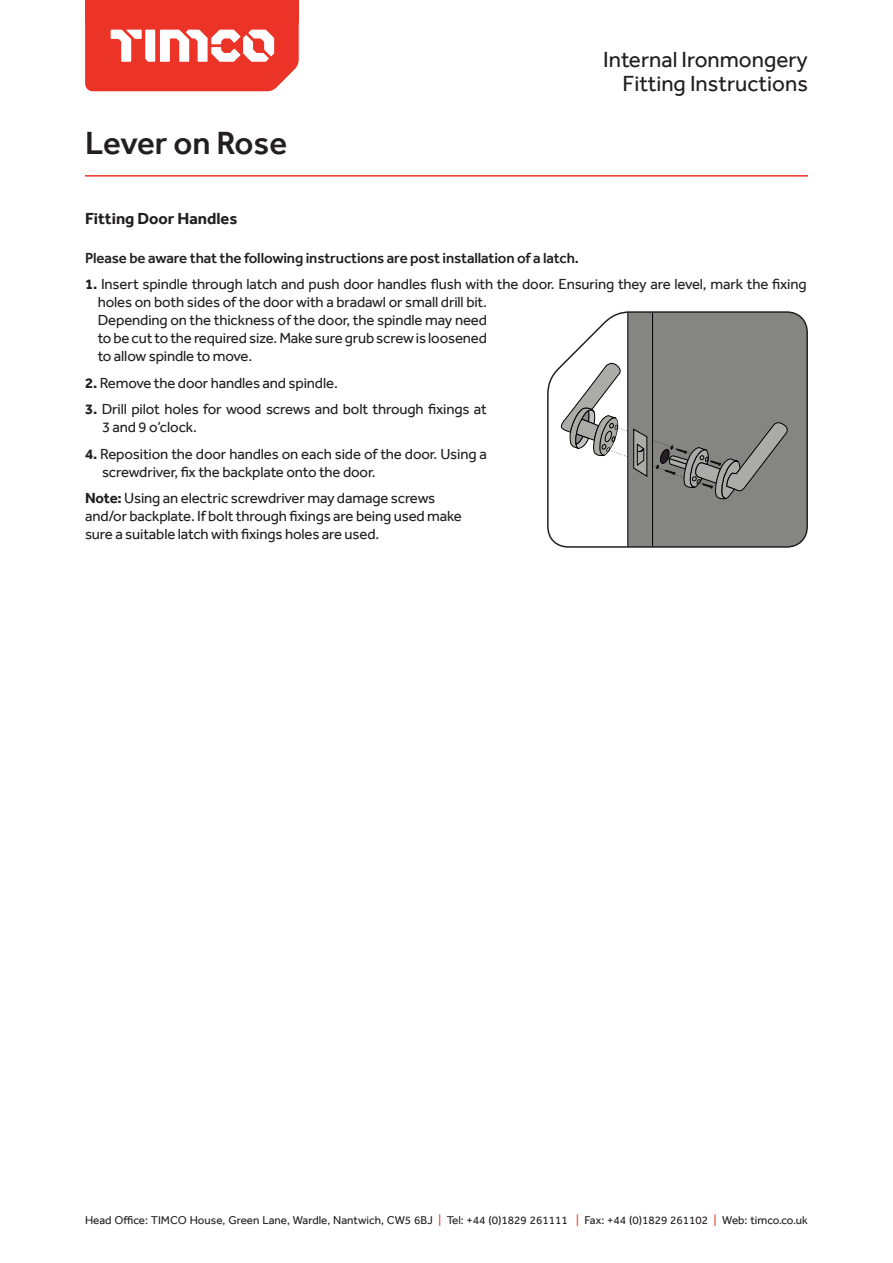
<style>
.page{position:relative;width:893px;height:1263px;background:#fff}
.page>*{position:absolute;margin:0;border:0;box-sizing:border-box;transform-origin:0 0}
.DOP_Header{font:500 33px "Effra";color:#231f20}
.TIM_Header_-_Black{font:22.5px "Effra";color:#231f20}
.TIM_Header_-_Black-2{font:700 16.5px "Effra";color:#231f20}
.TIM_Header_-_Black-3{font:15px/18px "Effra";letter-spacing:-.01em;color:#231f20}
.TIM_Header_-_Black-4{font:500 15px "Effra";letter-spacing:-.01em;color:#231f20}
.TIM_Header_-_Black-5{font:11.7px "Effra";color:#231f20}
.s1{font-weight:700}
.s2{color:#eb3327}
</style>
<div class="page">
<svg style="left:547px;top:311px;width:261px;height:237px"></svg>
<svg style="left:85px;top:0;width:214px;height:91px"></svg>
<hr style="left:85px;top:175px;width:723px;height:2px;background:#eb3327">
<p class="DOP_Header" style="left:85px;top:123px;width:204px">Lever on Rose</p>
<p class="TIM_Header_-_Black" style="left:603px;top:46px;width:206px">Internal Ironmongery</p>
<p class="TIM_Header_-_Black" style="left:623px;top:70px;width:187px">Fitting Instructions</p>
<p class="TIM_Header_-_Black-2" style="left:85px;top:208px;width:154px">Fitting Door Handles</p>
<p class="TIM_Header_-_Black-4" style="left:85px;top:249px;width:495px">Please be aware that the following instructions are post installation of a latch.</p>
<p class="TIM_Header_-_Black-3" style="left:98px;top:275px;width:710px;text-indent:-13px"><span class="s1">1.</span> Insert spindle through latch and push door handles flush with the door. Ensuring they are level, mark the fixing holes on both sides of the door with a bradawl or small drill bit.<br>Depending on the thickness of the door, the spindle may need<br>to be cut to the required size. Make sure grub screw is loosened<br>to allow spindle to move.</p>
<p class="TIM_Header_-_Black-3" style="left:85px;top:373px;width:254px"><span class="s1">2.</span> Remove the door handles and spindle.</p>
<p class="TIM_Header_-_Black-3" style="left:102px;top:400px;width:386px;text-indent:-17px"><span class="s1">3.</span> Drill pilot holes for wood screws and bolt through fixings at<br>3 and 9 o’clock.</p>
<p class="TIM_Header_-_Black-3" style="left:102px;top:444px;width:386px;text-indent:-17px"><span class="s1">4.</span> Reposition the door handles on each side of the door. Using a screwdriver, fix the backplate onto the door.</p>
<p class="TIM_Header_-_Black-3" style="left:85px;top:489px;width:378px"><span class="s1">Note:</span> Using an electric screwdriver may damage screws and/or backplate. If bolt through fixings are being used make sure a suitable latch with fixings holes are used.</p>
<p class="TIM_Header_-_Black-5" style="left:85px;top:1213px;width:724px">Head Office: TIMCO House, Green Lane, Wardle, Nantwich, CW5 6BJ <span class="s2">|</span> Tel: +44 (0)1829 261111 <span class="s2">|</span> Fax: +44 (0)1829 261102 <span class="s2">|</span> Web: timco.co.uk</p>
</div>
